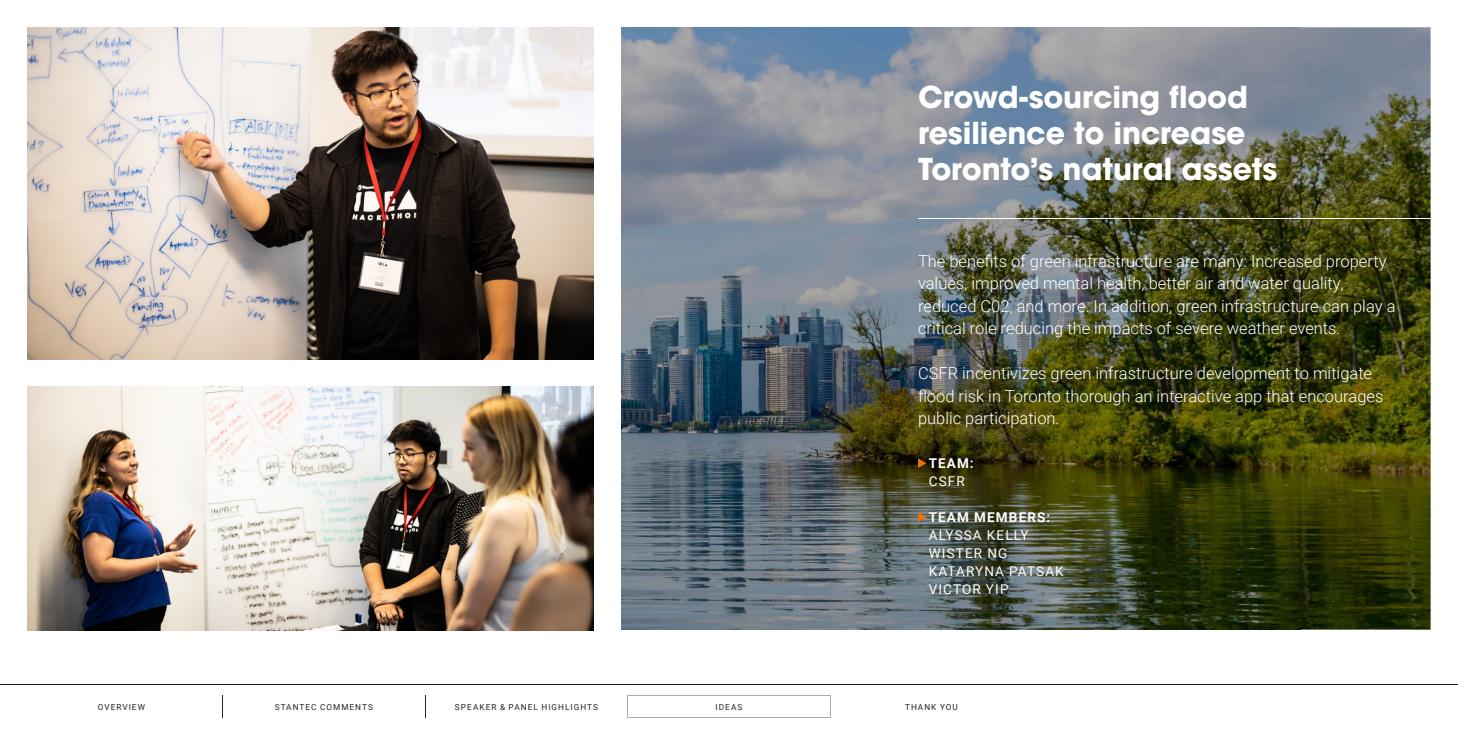
<style>
.page{position:relative;width:1458px;height:729px;background:#fff}
.page>*{position:absolute;margin:0;border:0;box-sizing:border-box;transform-origin:0 0}
.t1{font:700 30px/36px "ITC Avant Garde Pro";letter-spacing:-.005em;color:#fff}
.t2{font:300 16.5px/22.5px "Roboto";color:#fff}
.t3{font:13.5px/18px "Roboto";letter-spacing:.085em;color:#fff}
.t4{font:700 13.5px "Roboto";letter-spacing:.085em;color:#fff}
.t5{font:8.25px "Roboto";letter-spacing:.12em;color:#222}
</style>
<div class="page">
<img style="left:621px;top:27px;width:810px;height:603px">
<img style="left:27px;top:27px;width:567px;height:333px">
<img style="left:27px;top:386px;width:567px;height:244px">
<svg style="left:918px;top:458px;width:8px;height:10px"></svg>
<svg style="left:918px;top:512px;width:8px;height:10px"></svg>
<hr style="left:918px;top:218px;width:540px;height:1px;background:#fff">
<hr style="left:0;top:684px;width:1458px;height:1px;background:#222">
<svg style="left:628px;top:695px;width:203px;height:23px"></svg>
<svg style="left:425px;top:695px;width:1px;height:23px"></svg>
<svg style="left:222px;top:695px;width:1px;height:23px"></svg>
<h1 class="t1" style="left:918px;top:79px;width:361px">Crowd-sourcing flood resilience to increase<br>Toronto’s natural assets</h1>
<p class="t2" style="left:918px;top:249px;width:479px">The benefits of green infrastructure are many: Increased property values, improved mental health, better air and water quality, reduced C02, and more. In addition, green infrastructure can play a critical role reducing the impacts of severe weather events.</p>
<p class="t2" style="left:918px;top:362px;width:467px">CSFR incentivizes green infrastructure development to mitigate flood risk in Toronto thorough an interactive app that encourages public participation.</p>
<p class="t4" style="left:929px;top:454px;width:47px">TEAM:</p>
<p class="t3" style="left:929px;top:472px;width:38px">CSFR</p>
<p class="t4" style="left:929px;top:508px;width:123px">TEAM MEMBERS:</p>
<p class="t3" style="left:929px;top:526px;width:137px">ALYSSA KELLY<br>WISTER NG<br>KATARYNA PATSAK<br>VICTOR YIP</p>
<p class="t5" style="left:98px;top:701px;width:49px">OVERVIEW</p>
<p class="t5" style="left:275px;top:701px;width:100px">STANTEC COMMENTS</p>
<p class="t5" style="left:455px;top:701px;width:145px">SPEAKER &amp; PANEL HIGHLIGHTS</p>
<p class="t5" style="left:716px;top:701px;width:28px">IDEAS</p>
<p class="t5" style="left:905px;top:701px;width:54px">THANK YOU</p>
</div>
